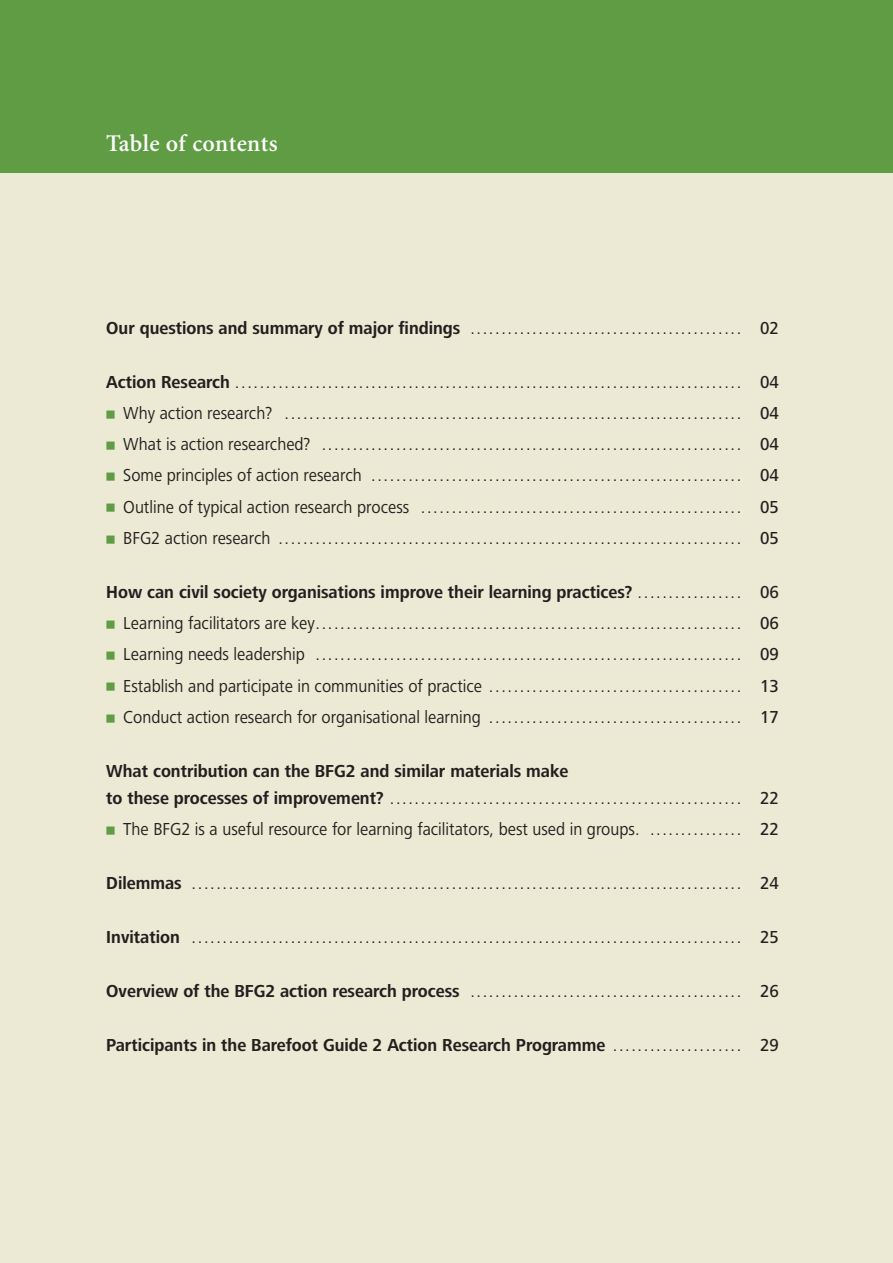
<style>
.page{position:relative;width:893px;height:1263px;background:#ecead4}
.page>*{position:absolute;margin:0;border:0;box-sizing:border-box;transform-origin:0 0}
.t1{font:600 24px "Minion";letter-spacing:.015em;color:#fff}
.t2{font:18px "Frutiger Next LTCE";color:#231f20;scale:.93 1}
.t3{font:700 18px/27px "Frutiger Next LTCE";color:#231f20;scale:.93 1}
.s1{font-weight:700}
.s2{font-weight:500}
.s3{font-family:"European Pi Three";font-size:9px;color:#5f9c44}
.s4{font-weight:400}
</style>
<div class="page">
<div style="left:0;top:0;width:893px;height:172px;background:#5f9c44"></div>
<h1 class="t1" style="left:106px;top:134px;width:173px">Table of contents</h1>
<p class="t2" style="left:106px;top:321px;width:725px"><span class="s1">Our questions and summary of major findings</span> ............................................ <span class="s2">02</span></p>
<p class="t2" style="left:106px;top:375px;width:725px"><span class="s1">Action Research</span> .................................................................................. <span class="s2">04</span></p>
<p class="t2" style="left:106px;top:406px;width:725px"><span class="s3">-</span> Why action research? .......................................................................... <span class="s2">04</span></p>
<p class="t2" style="left:106px;top:437px;width:725px"><span class="s3">-</span> What is action researched? .................................................................... <span class="s2">04</span></p>
<p class="t2" style="left:106px;top:468px;width:725px"><span class="s3">-</span> Some principles of action research ............................................................ <span class="s2">04</span></p>
<p class="t2" style="left:106px;top:500px;width:725px"><span class="s3">-</span> Outline of typical action research process .................................................... <span class="s2">05</span></p>
<p class="t2" style="left:106px;top:531px;width:725px"><span class="s3">-</span> BFG2 action research ........................................................................... <span class="s2">05</span></p>
<p class="t3" style="left:106px;top:580px;width:725px">How can civil society organisations improve their learning practices? <span class="s4">.................</span> <span class="s2">06</span></p>
<p class="t2" style="left:106px;top:616px;width:725px"><span class="s3">-</span> Learning facilitators are key..................................................................... <span class="s2">06</span></p>
<p class="t2" style="left:106px;top:647px;width:725px"><span class="s3">-</span> Learning needs leadership ..................................................................... <span class="s2">09</span></p>
<p class="t2" style="left:106px;top:679px;width:725px"><span class="s3">-</span> Establish and participate in communities of practice ......................................... <span class="s2">13</span></p>
<p class="t2" style="left:106px;top:710px;width:725px"><span class="s3">-</span> Conduct action research for organisational learning ......................................... <span class="s2">17</span></p>
<p class="t3" style="left:106px;top:759px;width:725px">What contribution can the BFG2 and similar materials make<br>to these processes of improvement? <span class="s4">.........................................................</span> <span class="s2">22</span></p>
<p class="t2" style="left:106px;top:822px;width:725px"><span class="s3">-</span> The BFG2 is a useful resource for learning facilitators, best used in groups. ............... <span class="s2">22</span></p>
<p class="t2" style="left:106px;top:876px;width:725px"><span class="s1">Dilemmas</span> ......................................................................................... <span class="s2">24</span></p>
<p class="t2" style="left:106px;top:930px;width:725px"><span class="s1">Invitation</span> ......................................................................................... <span class="s2">25</span></p>
<p class="t2" style="left:106px;top:984px;width:725px"><span class="s1">Overview of the BFG2 action research process</span> ............................................ <span class="s2">26</span></p>
<p class="t3" style="left:106px;top:1033px;width:725px">Participants in the Barefoot Guide 2 Action Research Programme <span class="s4">.....................</span> <span class="s2">29</span></p>
</div>
